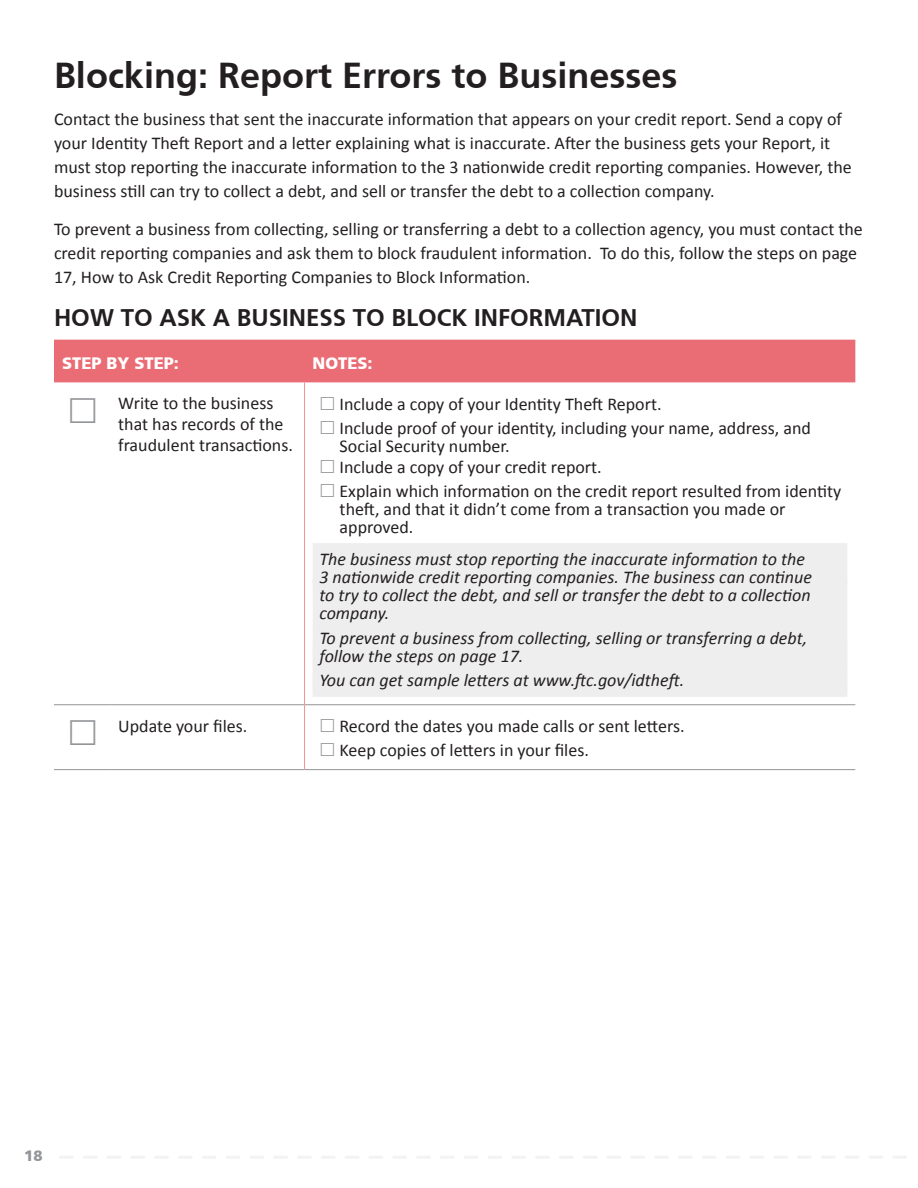
<style>
.page{position:relative;width:918px;height:1188px;background:#fff}
.page>*{position:absolute;margin:0;border:0;box-sizing:border-box;transform-origin:0 0}
.t1{font:700 36px "Frutiger";color:#231f20}
.t2{font:700 24px "Frutiger";color:#231f20}
.t3{font:18px/24px "Calibri";color:#231f20}
.t4{font:italic 18px/18px "Calibri";color:#231f20}
.t5{font:16.5px "Frutiger B Lack";color:#fff}
.t6{font:15px "Frutiger B Lack";color:#939598}
</style>
<div class="page">
<svg style="left:60px;top:1156px;width:846px;height:2px"></svg>
<div style="left:54px;top:340px;width:801px;height:42px;background:#ea6d75"></div>
<hr style="left:54px;top:704px;width:56px;height:1px;background:#939598">
<hr style="left:110px;top:704px;width:194px;height:1px;background:#939598">
<hr style="left:305px;top:704px;width:550px;height:1px;background:#939598">
<hr style="left:54px;top:769px;width:56px;height:1px;background:#939598">
<hr style="left:110px;top:769px;width:195px;height:1px;background:#939598">
<hr style="left:305px;top:769px;width:550px;height:1px;background:#939598">
<hr style="left:304px;top:382px;width:1px;height:323px;background:#f09494">
<hr style="left:304px;top:705px;width:1px;height:64px;background:#f09494">
<div style="left:313px;top:543px;width:534px;height:42px;background:#eeeeef"></div>
<div style="left:313px;top:578px;width:534px;height:48px;background:#eeeeef"></div>
<div style="left:313px;top:625px;width:534px;height:39px;background:#eeeeef"></div>
<div style="left:313px;top:641px;width:534px;height:29px;background:#eeeeef"></div>
<div style="left:313px;top:665px;width:534px;height:28px;background:#eeeeef"></div>
<div style="left:313px;top:673px;width:534px;height:24px;background:#eeeeef"></div>
<h1 class="t1" style="left:54px;top:54px;width:625px">BLOCKING: REPORT ERRORS TO BUSINESSES</h1>
<p class="t3" style="left:54px;top:107px;width:799px">Contact the business that sent the inaccurate information that appears on your credit report. Send a copy of your Identity Theft Report and a letter explaining what is inaccurate. After the business gets your Report, it must stop reporting the inaccurate information to the 3 nationwide credit reporting companies. However, the business still can try to collect a debt, and sell or transfer the debt to a collection company.</p>
<p class="t3" style="left:54px;top:217px;width:810px">To prevent a business from collecting, selling or transferring a debt to a collection agency, you must contact the credit reporting companies and ask them to block fraudulent information. To do this, follow the steps on page<br>17, How to Ask Credit Reporting Companies to Block Information.</p>
<h2 class="t2" style="left:54px;top:304px;width:585px">HOW TO ASK A BUSINESS TO BLOCK INFORMATION</h2>
<p class="t5" style="left:62px;top:353px;width:118px">Step by Step:</p>
<p class="t5" style="left:313px;top:353px;width:25px">NOTE</p>
<p class="t5" style="left:358px;top:353px;width:17px">S:</p>
<p class="t3" style="left:118px;top:393px;width:176px;line-height:21px">Write to the business that has records of the fraudulent transactions.</p>
<p class="t3" style="left:340px;top:392px;width:473px">Include a copy of your Identity Theft Report.<br>Include proof of your identity, including your name, address, and</p>
<p class="t3" style="left:340px;top:435px;width:264px;line-height:21.6px">Social Security number.<br>Include a copy of your credit report.</p>
<p class="t3" style="left:340px;top:482px;width:503px;line-height:18px">Explain which information on the credit report resulted from identity theft, and that it didn’t come from a transaction you made or approved.</p>
<p class="t4" style="left:319px;top:549px;width:494px">The business must stop reporting the inaccurate information to the 3 nationwide credit reporting companies. The business can continue to try to collect the debt, and sell or transfer the debt to a collection company.</p>
<p class="t4" style="left:319px;top:628px;width:489px">To prevent a business from collecting, selling or transferring a debt, follow the steps on page 17.</p>
<p class="t4" style="left:319px;top:671px;width:366px">You can get sample letters at www.ftc.gov/idtheft.</p>
<p class="t3" style="left:118px;top:714px;width:131px">Update your files.</p>
<p class="t3" style="left:340px;top:714px;width:347px">Record the dates you made calls or sent letters.<br>Keep copies of letters in your files.</p>
<p class="t6" style="left:24px;top:1147px;width:20px">18</p>
</div>
